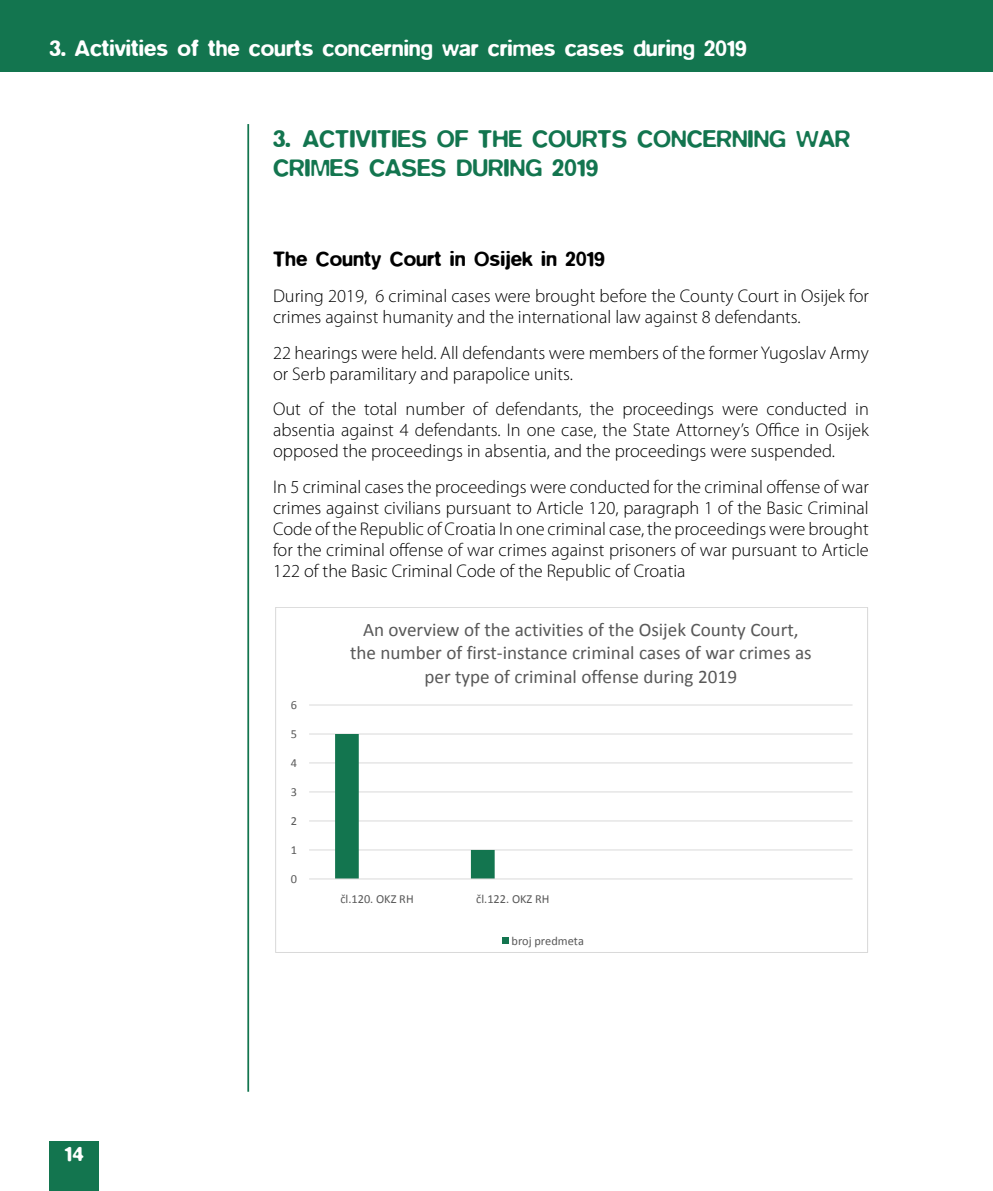
<style>
.page{position:relative;width:993px;height:1191px;background:#fff}
.page>*{position:absolute;margin:0;border:0;box-sizing:border-box;transform-origin:0 0}
.t1{font:500 24.5px/29.4px "Blur Graffiti CE";color:#13754f}
.t2{font:500 22.75px "Blur Graffiti CE";color:#fff}
.t3{font:500 21px "Blur Graffiti CE";color:#000}
.t4{font:500 21px "Blur Graffiti CE";color:#fff}
.t5{font:19.07px/23.4px "Calibri";color:#595959;text-align:center}
.t6{font:300 18.38px/21px "Myriad Pro";color:#000}
.t7{font:12.25px "Calibri";color:#595959}
</style>
<div class="page">
<hr style="left:247px;top:124px;width:2px;height:967px;background:#13754f">
<div style="left:0;top:0;width:992px;height:72px;background:#13754f"></div>
<div style="left:50px;top:1141px;width:49px;height:50px;background:#13754f"></div>
<hr style="left:309px;top:849px;width:543px;height:1px;background:#d9d9d9">
<hr style="left:309px;top:820px;width:543px;height:1px;background:#d9d9d9">
<hr style="left:309px;top:791px;width:543px;height:1px;background:#d9d9d9">
<hr style="left:309px;top:762px;width:543px;height:1px;background:#d9d9d9">
<hr style="left:309px;top:733px;width:543px;height:1px;background:#d9d9d9">
<hr style="left:309px;top:704px;width:543px;height:1px;background:#d9d9d9">
<svg style="left:335px;top:734px;width:159px;height:144px"></svg>
<hr style="left:309px;top:878px;width:543px;height:1px;background:#d9d9d9">
<div style="left:501px;top:937px;width:7px;height:7px;background:#13754f"></div>
<p class="t2" style="left:50px;top:35px;width:698px">3. Activities of the courts concerning war crimes cases during 2019</p>
<h1 class="t1" style="left:273px;top:124px;width:578px">3. ACTIVITIES OF THE COURTS CONCERNING WAR<br>CRIMES CASES DURING 2019</h1>
<p class="t3" style="left:273px;top:246px;width:333px">The County Court in Osijek in 2019</p>
<p class="t6" style="left:273px;top:285px;width:597px">During 2019, 6 criminal cases were brought before the County Court in Osijek for crimes against humanity and the international law against 8 defendants.</p>
<p class="t6" style="left:273px;top:342px;width:597px">22 hearings were held. All defendants were members of the former Yugoslav Army or Serb paramilitary and parapolice units.</p>
<p class="t6" style="left:273px;top:399px;width:597px;text-align:justify">Out of the total number of defendants, the proceedings were conducted in absentia against 4 defendants. In one case, the State Attorney’s Office in Osijek opposed the proceedings in absentia, and the proceedings were suspended.</p>
<p class="t6" style="left:273px;top:477px;width:597px;text-align:justify">In 5 criminal cases the proceedings were conducted for the criminal offense of war crimes against civilians pursuant to Article 120, paragraph 1 of the Basic Criminal Code of the Republic of Croatia In one criminal case, the proceedings were brought for the criminal offense of war crimes against prisoners of war pursuant to Article 122 of the Basic Criminal Code of the Republic of Croatia</p>
<p class="t4" style="left:65px;top:1141px;width:20px">14</p>
<p class="t7" style="left:290px;top:696px;width:8px">6</p>
<p class="t7" style="left:290px;top:725px;width:8px">5</p>
<p class="t7" style="left:290px;top:754px;width:8px">4</p>
<p class="t7" style="left:290px;top:783px;width:8px">3</p>
<p class="t7" style="left:290px;top:812px;width:8px">2</p>
<p class="t7" style="left:290px;top:841px;width:8px">1</p>
<p class="t7" style="left:290px;top:870px;width:8px">0</p>
<p class="t5" style="left:350px;top:617px;width:463px">An overview of the activities of the Osijek County Court, the number of first-instance criminal cases of war crimes as per type of criminal offense during 2019</p>
<p class="t7" style="left:340px;top:890px;width:75px">čl.120. OKZ RH</p>
<p class="t7" style="left:476px;top:890px;width:75px">čl.122. OKZ RH</p>
<p class="t7" style="left:511px;top:932px;width:74px">broj predmeta</p>
</div>
